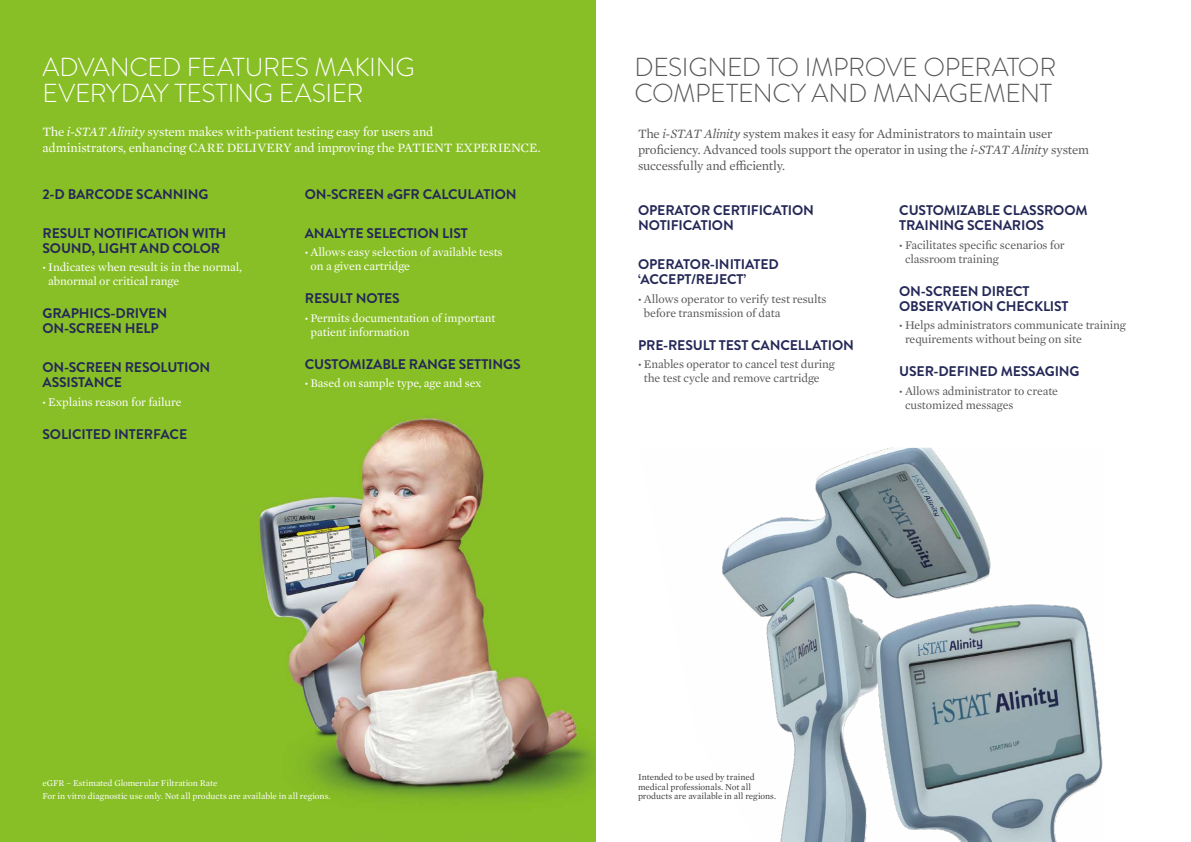
<style>
.page{position:relative;width:1191px;height:842px;background:#fff}
.page>*{position:absolute;margin:0;border:0;box-sizing:border-box;transform-origin:0 0}
.t1{font:300 26px/26px "Brandon Grotesque";letter-spacing:-.015em;color:#575756}
.t2{font:300 26px/26px "Brandon Grotesque";letter-spacing:-.01em;color:#fff}
.t3{font:700 14px/15px "Brandon Grotesque";letter-spacing:-.01em;color:#242857}
.t4{font:13px/16px "Mercury Text G1";letter-spacing:-.015em;color:#575756}
.t5{font:13px/16px "Mercury Text G1";letter-spacing:-.015em;color:#fff}
.t6{font:12px/14px "Mercury Text G1";letter-spacing:-.01em;color:#575756}
.t7{font:12px/14px "Mercury Text G1";letter-spacing:-.01em;color:#fff}
.t8{font:9px/13.5px "Mercury Text G1";color:#fff}
.t9{font:9px/9.5px "Mercury Text G1";color:#3c3c3b}
.s1{font-style:italic}
.s2{font-family:"Brandon Grotesque";font-size:10px}
</style>
<div class="page">
<img style="left:0;top:0;width:595px;height:842px">
<img style="left:722px;top:448px;width:381px;height:394px">
<h1 class="t2" style="left:43px;top:54px;width:374px">ADVANCED FEATURES MAKING<br>EVERYDAY TESTING EASIER</h1>
<h1 class="t1" style="left:634px;top:54px;width:423px">DESIGNED TO IMPROVE OPERATOR<br>COMPETENCY AND MANAGEMENT</h1>
<p class="t5" style="left:43px;top:123px;width:499px">The <span class="s1">i-STAT Alinity</span> system makes with-patient testing easy for users and<br>administrators, enhancing CARE DELIVERY and improving the PATIENT EXPERIENCE.</p>
<p class="t3" style="left:305px;top:187px;width:213px">ON-SCREEN eGFR CALCULATION</p>
<p class="t3" style="left:305px;top:226px;width:165px">ANALYTE SELECTION LIST</p>
<p class="t7" style="left:310px;top:245px;width:193px;text-indent:-6px"><span class="s2">•</span> Allows easy selection of available tests on a given cartridge</p>
<p class="t3" style="left:305px;top:291px;width:97px">RESULT NOTES</p>
<p class="t7" style="left:310px;top:310px;width:186px;text-indent:-6px"><span class="s2">•</span> Permits documentation of important patient information</p>
<p class="t3" style="left:305px;top:357px;width:217px">CUSTOMIZABLE RANGE SETTINGS</p>
<p class="t7" style="left:305px;top:376px;width:178px"><span class="s2">•</span> Based on sample type, age and sex</p>
<p class="t4" style="left:638px;top:125px;width:452px">The <span class="s1">i-STAT Alinity</span> system makes it easy for Administrators to maintain user proficiency. Advanced tools support the operator in using the <span class="s1">i-STAT Alinity</span> system successfully and efficiently.</p>
<p class="t3" style="left:43px;top:187px;width:167px">2-D BARCODE SCANNING</p>
<p class="t3" style="left:43px;top:226px;width:185px">RESULT NOTIFICATION WITH<br>SOUND, LIGHT AND COLOR</p>
<p class="t7" style="left:48px;top:260px;width:195px;text-indent:-6px"><span class="s2">•</span> Indicates when result is in the normal, abnormal or critical range</p>
<p class="t3" style="left:43px;top:306px;width:126px">GRAPHICS-DRIVEN<br>ON-SCREEN HELP</p>
<p class="t3" style="left:43px;top:360px;width:169px">ON-SCREEN RESOLUTION<br>ASSISTANCE</p>
<p class="t7" style="left:43px;top:394px;width:141px"><span class="s2">•</span> Explains reason for failure</p>
<p class="t3" style="left:43px;top:427px;width:146px">SOLICITED INTERFACE</p>
<p class="t3" style="left:638px;top:203px;width:177px">OPERATOR CERTIFICATION<br>NOTIFICATION</p>
<p class="t3" style="left:638px;top:257px;width:142px">OPERATOR-INITIATED ‘ACCEPT/REJECT’</p>
<p class="t6" style="left:644px;top:291px;width:184px;text-indent:-6px"><span class="s2">•</span> Allows operator to verify test results before transmission of data</p>
<p class="t3" style="left:638px;top:338px;width:217px">PRE-RESULT TEST CANCELLATION</p>
<p class="t6" style="left:644px;top:357px;width:192px;text-indent:-6px"><span class="s2">•</span> Enables operator to cancel test during the test cycle and remove cartridge</p>
<p class="t3" style="left:899px;top:203px;width:190px">CUSTOMIZABLE CLASSROOM<br>TRAINING SCENARIOS</p>
<p class="t6" style="left:905px;top:237px;width:161px;text-indent:-6px"><span class="s2">•</span> Facilitates specific scenarios for classroom training</p>
<p class="t3" style="left:899px;top:284px;width:171px">ON-SCREEN DIRECT<br>OBSERVATION CHECKLIST</p>
<p class="t6" style="left:905px;top:318px;width:222px;text-indent:-6px"><span class="s2">•</span> Helps administrators communicate training requirements without being on site</p>
<p class="t3" style="left:899px;top:364px;width:182px">USER-DEFINED MESSAGING</p>
<p class="t6" style="left:905px;top:383px;width:155px;text-indent:-6px"><span class="s2">•</span> Allows administrator to create customized messages</p>
<p class="t8" style="left:43px;top:776px;width:289px">eGFR – Estimated Glomerular Filtration Rate<br>For in vitro diagnostic use only. Not all products are available in all regions.</p>
<p class="t9" style="left:638px;top:772px;width:140px">Intended to be used by trained medical professionals. Not all products are available in all regions.</p>
</div>
